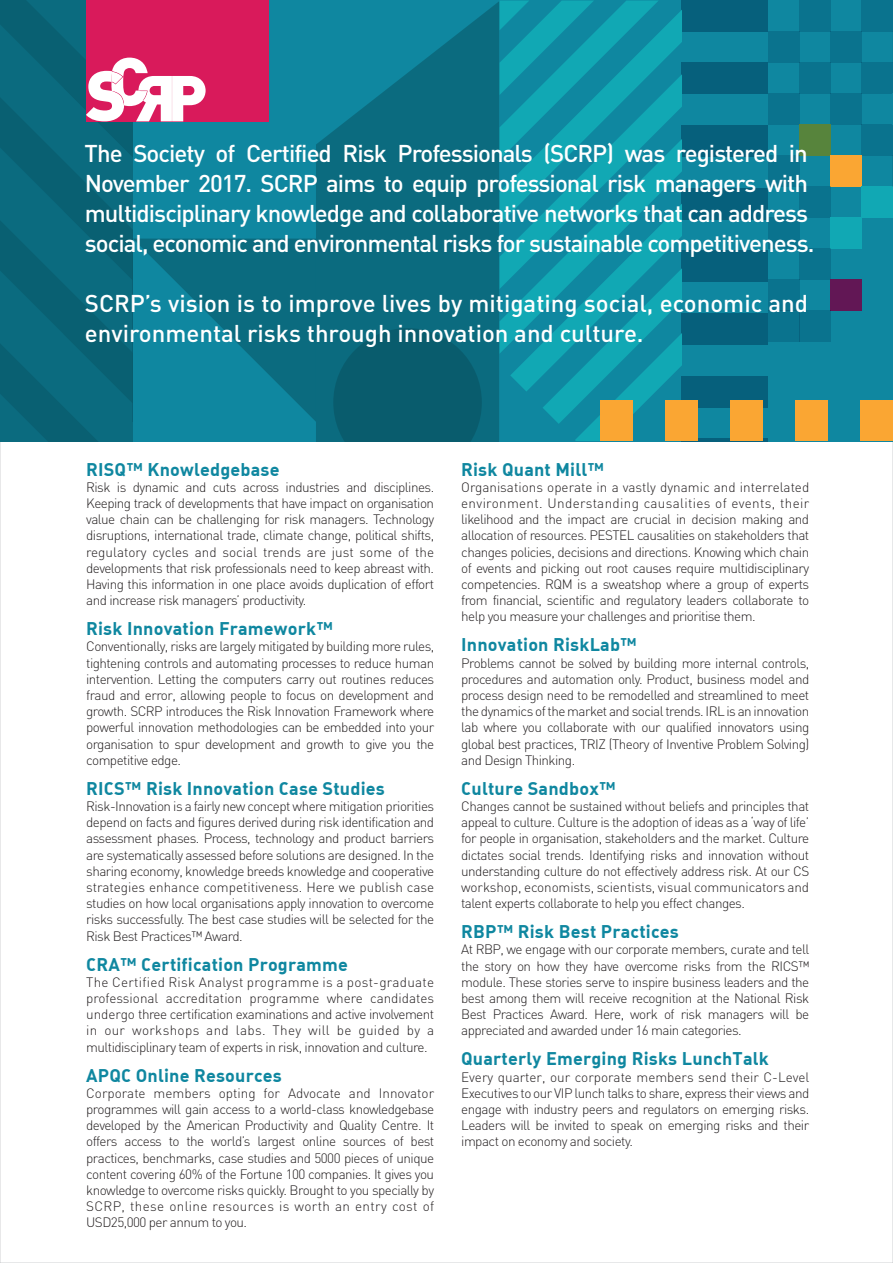
<style>
.page{position:relative;width:893px;height:1263px;background:#fff}
.page>*{position:absolute;margin:0;border:0;box-sizing:border-box;transform-origin:0 0}
.t1{font:500 24px/30px "DIN";letter-spacing:-.04em;color:#fff}
.t2{font:500 24px/30px "DIN";color:#fff}
.t3{font:700 18px "DIN Alternate";letter-spacing:.01em;color:#0f87a0}
.t4{font:300 13.5px/16.2px "DIN";letter-spacing:-.04em;color:#231f20;text-align:justify}
</style>
<div class="page">
<div style="left:1px;top:0;width:892px;height:441px;background:#0f87a0"></div>
<div style="left:682px;top:376px;width:86px;height:31px;background:#06607c"></div>
<div style="left:682px;top:313px;width:86px;height:32px;background:#06607c"></div>
<div style="left:682px;top:251px;width:86px;height:31px;background:#06607c"></div>
<div style="left:682px;top:188px;width:86px;height:31px;background:#06607c"></div>
<div style="left:682px;top:125px;width:86px;height:32px;background:#06607c"></div>
<div style="left:682px;top:63px;width:86px;height:31px;background:#06607c"></div>
<div style="left:682px;top:0;width:86px;height:31px;background:#06607c"></div>
<svg style="left:499px;top:1px;width:183px;height:440px"></svg>
<svg style="left:316px;top:2px;width:183px;height:439px;fill:#0b6b7f"></svg>
<svg style="left:333px;top:328px;width:149px;height:113px;background:#095e6f"></svg>
<div style="left:860px;top:400px;width:33px;height:41px;background:#faa633"></div>
<div style="left:795px;top:400px;width:33px;height:41px;background:#faa633"></div>
<div style="left:731px;top:400px;width:32px;height:41px;background:#faa633"></div>
<div style="left:666px;top:400px;width:32px;height:41px;background:#faa633"></div>
<div style="left:601px;top:400px;width:32px;height:41px;background:#faa633"></div>
<div style="left:799px;top:0;width:32px;height:31px;background:#0a738e"></div>
<div style="left:861px;top:0;width:32px;height:31px;background:#0a738e"></div>
<div style="left:768px;top:31px;width:32px;height:31px;background:#0a738e"></div>
<div style="left:830px;top:31px;width:32px;height:31px;background:#0a738e"></div>
<div style="left:799px;top:62px;width:32px;height:31px;background:#0a738e"></div>
<div style="left:861px;top:62px;width:32px;height:31px;background:#0a738e"></div>
<div style="left:768px;top:93px;width:32px;height:31px;background:#0a738e"></div>
<div style="left:830px;top:93px;width:32px;height:31px;background:#0a738e"></div>
<div style="left:799px;top:124px;width:32px;height:31px;background:#57843c"></div>
<div style="left:861px;top:124px;width:32px;height:31px;background:#0a738e"></div>
<div style="left:768px;top:155px;width:32px;height:31px;background:#0a738e"></div>
<div style="left:830px;top:155px;width:32px;height:31px;background:#faa633"></div>
<div style="left:799px;top:186px;width:32px;height:31px;background:#0a738e"></div>
<div style="left:861px;top:186px;width:32px;height:31px;background:#11a8b4"></div>
<div style="left:768px;top:217px;width:32px;height:31px;background:#0a738e"></div>
<div style="left:830px;top:217px;width:32px;height:31px;background:#11a8b4"></div>
<div style="left:799px;top:248px;width:32px;height:31px;background:#0a738e"></div>
<div style="left:768px;top:279px;width:32px;height:31px;background:#0a738e"></div>
<div style="left:830px;top:279px;width:32px;height:31px;background:#621755"></div>
<div style="left:799px;top:310px;width:32px;height:31px;background:#0a738e"></div>
<div style="left:768px;top:310px;width:32px;height:31px;background:#0a738e"></div>
<hr style="left:892px;top:31px;width:1px;height:31px;background:#e6e7e9">
<hr style="left:892px;top:155px;width:1px;height:31px;background:#bcbdc0">
<svg style="left:1px;top:0;width:315px;height:441px"></svg>
<p class="t1" style="left:85px;top:138px;width:731px">The Society of Certified Risk Professionals (SCRP) was registered in November 2017. SCRP aims to equip professional risk managers with multidisciplinary knowledge and collaborative networks that can address social, economic and environmental risks for sustainable competitiveness.</p>
<h1 class="t2" style="left:85px;top:288px;width:725px">SCRP’s vision is to improve lives by mitigating social, economic and environmental risks through innovation and culture.</h1>
<h2 class="t3" style="left:86px;top:457px;width:195px">RISQ™ Knowledgebase</h2>
<p class="t4" style="left:86px;top:479px;width:350px">Risk is dynamic and cuts across industries and disciplines.<br>Keeping track of developments that have impact on organisation value chain can be challenging for risk managers. Technology disruptions, international trade, climate change, political shifts, regulatory cycles and social trends are just some of the developments that risk professionals need to keep abreast with.<br>Having this information in one place avoids duplication of effort and increase risk managers’ productivity.</p>
<h2 class="t3" style="left:86px;top:617px;width:248px">Risk Innovation Framework™</h2>
<p class="t4" style="left:86px;top:638px;width:350px">Conventionally, risks are largely mitigated by building more rules, tightening controls and automating processes to reduce human intervention. Letting the computers carry out routines reduces fraud and error, allowing people to focus on development and growth. SCRP introduces the Risk Innovation Framework where powerful innovation methodologies can be embedded into your organisation to spur development and growth to give you the competitive edge.</p>
<h2 class="t3" style="left:86px;top:776px;width:300px">RICS™ Risk Innovation Case Studies</h2>
<p class="t4" style="left:86px;top:798px;width:350px">Risk-Innovation is a fairly new concept where mitigation priorities depend on facts and figures derived during risk identification and assessment phases. Process, technology and product barriers are systematically assessed before solutions are designed. In the sharing economy, knowledge breeds knowledge and cooperative strategies enhance competitiveness. Here we publish case studies on how local organisations apply innovation to overcome risks successfully. The best case studies will be selected for the Risk Best Practices™ Award.</p>
<h2 class="t3" style="left:86px;top:952px;width:263px">CRA™ Certification Programme</h2>
<p class="t4" style="left:86px;top:974px;width:350px">The Certified Risk Analyst programme is a post-graduate professional accreditation programme where candidates undergo three certification examinations and active involvement in our workshops and labs. They will be guided by a multidisciplinary team of experts in risk, innovation and culture.</p>
<h2 class="t3" style="left:86px;top:1063px;width:197px">APQC Online Resources</h2>
<p class="t4" style="left:86px;top:1085px;width:350px">Corporate members opting for Advocate and Innovator programmes will gain access to a world-class knowledgebase developed by the American Productivity and Quality Centre. It offers access to the world’s largest online sources of best practices, benchmarks, case studies and 5000 pieces of unique content covering 60% of the Fortune 100 companies. It gives you knowledge to overcome risks quickly. Brought to you specially by SCRP, these online resources is worth an entry cost of USD25,000 per annum to you.</p>
<h2 class="t3" style="left:461px;top:457px;width:144px">Risk Quant Mill™</h2>
<p class="t4" style="left:461px;top:479px;width:350px">Organisations operate in a vastly dynamic and interrelated environment. Understanding causalities of events, their likelihood and the impact are crucial in decision making and allocation of resources. PESTEL causalities on stakeholders that changes policies, decisions and directions. Knowing which chain of events and picking out root causes require multidisciplinary competencies. RQM is a sweatshop where a group of experts from financial, scientific and regulatory leaders collaborate to help you measure your challenges and prioritise them.</p>
<h2 class="t3" style="left:461px;top:633px;width:177px">Innovation RiskLab™</h2>
<p class="t4" style="left:461px;top:654px;width:350px">Problems cannot be solved by building more internal controls, procedures and automation only. Product, business model and process design need to be remodelled and streamlined to meet the dynamics of the market and social trends. IRL is an innovation lab where you collaborate with our qualified innovators using global best practices, TRIZ (Theory of Inventive Problem Solving) and Design Thinking.</p>
<h2 class="t3" style="left:461px;top:776px;width:156px">Culture Sandbox™</h2>
<p class="t4" style="left:461px;top:798px;width:350px">Changes cannot be sustained without beliefs and principles that appeal to culture. Culture is the adoption of ideas as a ‘way of life’ for people in organisation, stakeholders and the market. Culture dictates social trends. Identifying risks and innovation without understanding culture do not effectively address risk. At our CS workshop, economists, scientists, visual communicators and talent experts collaborate to help you effect changes.</p>
<h2 class="t3" style="left:461px;top:920px;width:219px">RBP™ Risk Best Practices</h2>
<p class="t4" style="left:461px;top:941px;width:350px">At RBP, we engage with our corporate members, curate and tell the story on how they have overcome risks from the RICS™ module. These stories serve to inspire business leaders and the best among them will receive recognition at the National Risk Best Practices Award. Here, work of risk managers will be appreciated and awarded under 16 main categories.</p>
<h2 class="t3" style="left:461px;top:1047px;width:309px">Quarterly Emerging Risks LunchTalk</h2>
<p class="t4" style="left:461px;top:1068px;width:350px">Every quarter, our corporate members send their C-Level Executives to our VIP lunch talks to share, express their views and engage with industry peers and regulators on emerging risks.<br>Leaders will be invited to speak on emerging risks and their impact on economy and society.</p>
</div>
